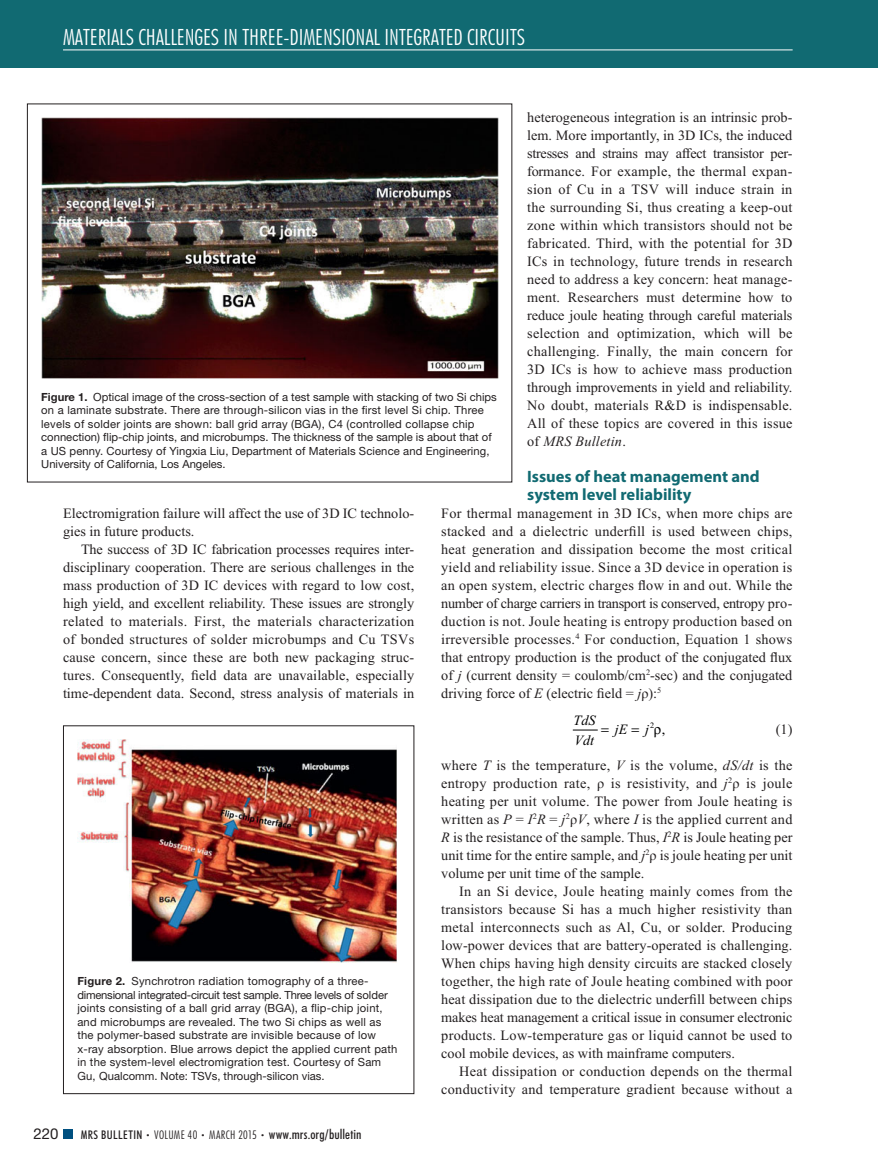
<style>
.page{position:relative;width:878px;height:1175px;background:#fff}
.page>*{position:absolute;margin:0;border:0;box-sizing:border-box;transform-origin:0 0}
.t1{font:300 condensed 22.5px "Futura BT";color:#fff}
.t2{font:700 16.5px/18px "Myriad Pro";color:#116a72}
.t3{font:15px "Helvetica Neue LT Std";color:#231f20}
.t4{font:14.25px/18px "Times New Roman";color:#231f20;text-align:justify}
.t5{font:14.25px/18px "Times New Roman";letter-spacing:.02em;color:#231f20;text-align:right}
.t6{font:italic 14.25px "Times New Roman";color:#000}
.t7{font:500 condensed 13.5px "Futura BT";letter-spacing:.01em;color:#231f20}
.t8{font:11.25px/13.5px "Helvetica Neue LT Std";letter-spacing:.02em;color:#231f20}
.t9{font:8.25px "Times New Roman";color:#000}
.s1{font-style:italic}
.s2{font-weight:700}
.s3{font-size:12px}
.s4{font-weight:300;font-size:7.5px}
.s5{font-weight:300;font-size:12px}
</style>
<div class="page">
<div style="left:0;top:0;width:878px;height:68px;background:#116a72"></div>
<hr style="left:63px;top:50px;width:729px;height:1px;background:#fff">
<div style="left:63px;top:1130px;width:9px;height:8px;background:#005080"></div>
<img style="left:41px;top:118px;width:457px;height:260px">
<img style="left:77px;top:739px;width:319px;height:223px">
<div style="left:63px;top:725px;width:351px;height:369px;border:1px solid #231f20"></div>
<svg style="left:573px;top:729px;width:25px;height:2px"></svg>
<h1 class="t1" style="left:63px;top:29px;width:463px">MATERIALS CHALLENGES IN THREE-DIMENSIONAL INTEGRATED CIRCUITS</h1>
<p class="t4" style="left:527px;top:109px;width:267px">heterogeneous integration is an intrinsic prob&shy;lem. More importantly, in 3D ICs, the induced stresses and strains may affect transistor per&shy;formance. For example, the thermal expan&shy;sion of Cu in a TSV will induce strain in the surrounding Si, thus creating a keep-out zone within which transistors should not be fabricated. Third, with the potential for 3D ICs in technology, future trends in research need to address a key concern: heat manage&shy;ment. Researchers must determine how to reduce joule heating through careful materials selection and optimization, which will be challenging. Finally, the main concern for 3D ICs is how to achieve mass production through improvements in yield and reliability.<br>No doubt, materials R&amp;D is indispensable.<br>All of these topics are covered in this issue of <span class="s1">MRS Bulletin</span> .</p>
<p class="t2" style="left:527px;top:468px;width:234px">Issues of heat management and system level reliability</p>
<p class="t4" style="left:441px;top:505px;width:353px">For thermal management in 3D ICs, when more chips are stacked and a dielectric underfill is used between chips, heat generation and dissipation become the most critical yield and reliability issue. Since a 3D device in operation is an open system, electric charges flow in and out. While the number of charge carriers in transport is conserved, entropy pro&shy;duction is not. Joule heating is entropy production based on irreversible processes. <sup>4</sup> For conduction, Equation 1 shows that entropy production is the product of the conjugated flux of <span class="s1">j</span> (current density = coulomb/cm <sup>2</sup> -sec) and the conjugated driving force of <span class="s1">E</span> (electric field = <span class="s1">j</span> ρ ): <sup>5</sup></p>
<p class="t9" style="left:650px;top:722px;width:6px">2</p>
<p class="t8" style="left:41px;top:391px;width:457px"><span class="s2">Figure 1.</span> Optical image of the cross-section of a test sample with stacking of two Si chips on a laminate substrate. There are through-silicon vias in the first level Si chip. Three levels of solder joints are shown: ball grid array (BGA), C4 (controlled collapse chip connection) flip-chip joints, and microbumps. The thickness of the sample is about that of a US penny. Courtesy of Yingxia Liu, Department of Materials Science and Engineering, University of California, Los Angeles.</p>
<p class="t4" style="left:63px;top:505px;width:353px">Electromigration failure will affect the use of 3D IC technolo&shy;gies in future products.</p>
<p class="t4" style="left:63px;top:541px;width:353px;text-indent:18px">The success of 3D IC fabrication processes requires inter&shy;disciplinary cooperation. There are serious challenges in the mass production of 3D IC devices with regard to low cost, high yield, and excellent reliability. These issues are strongly related to materials. First, the materials characterization of bonded structures of solder microbumps and Cu TSVs cause concern, since these are both new packaging struc&shy;tures. Consequently, field data are unavailable, especially time-dependent data. Second, stress analysis of materials in</p>
<p class="t6" style="left:573px;top:711px;width:24px">TdS</p>
<p class="t4" style="left:775px;top:721px;width:18px">(1)</p>
<p class="t4" style="left:441px;top:757px;width:353px">where <span class="s1">T</span> is the temperature, <span class="s1">V</span> is the volume, <span class="s1">dS/dt</span> is the entropy production rate, ρ is resistivity, and <span class="s1">j</span><sup>2</sup> ρ is joule heating per unit volume. The power from Joule heating is written as <span class="s1">P</span> = <span class="s1">I</span><sup>2</sup><span class="s1">R</span> = <span class="s1">j</span><sup>2</sup> ρ <span class="s1">V</span> , where <span class="s1">I</span> is the applied current and <span class="s1">R</span> is the resistance of the sample. Thus, <span class="s1">I</span><sup>2</sup><span class="s1">R</span> is Joule heating per unit time for the entire sample, and <span class="s1">j</span><sup>2</sup> ρ is joule heating per unit volume per unit time of the sample.</p>
<p class="t4" style="left:441px;top:883px;width:353px;text-indent:18px">In an Si device, Joule heating mainly comes from the transistors because Si has a much higher resistivity than metal interconnects such as Al, Cu, or solder. Producing low-power devices that are battery-operated is challenging.<br>When chips having high density circuits are stacked closely together, the high rate of Joule heating combined with poor heat dissipation due to the dielectric underfill between chips makes heat management a critical issue in consumer electronic products. Low-temperature gas or liquid cannot be used to cool mobile devices, as with mainframe computers.</p>
<p class="t5" style="left:441px;top:1063px;width:353px">Heat dissipation or conduction depends on the thermal conductivity and temperature gradient because without a</p>
<p class="t6" style="left:615px;top:720px;width:36px">jE j</p>
<p class="t6" style="left:574px;top:731px;width:21px">Vdt</p>
<p class="t8" style="left:77px;top:975px;width:322px"><span class="s2">Figure 2.</span> Synchrotron radiation tomography of a three&shy;dimensional integrated-circuit test sample. Three levels of solder joints consisting of a ball grid array (BGA), a flip-chip joint, and microbumps are revealed. The two Si chips as well as the polymer-based substrate are invisible because of low x-ray absorption. Blue arrows depict the applied current path in the system-level electromigration test. Courtesy of Sam Gu, Qualcomm. Note: TSVs, through-silicon vias.</p>
<p class="t3" style="left:34px;top:1128px;width:27px">220</p>
<p class="t7" style="left:81px;top:1126px;width:282px"><span class="s3">MRS BULLETIN</span> <span class="s4">•</span> <span class="s5">VOLUME 40</span> <span class="s4">•</span> <span class="s5">MARCH 2015</span> <span class="s4">•</span> www.mrs.org/bulletin</p>
</div>
